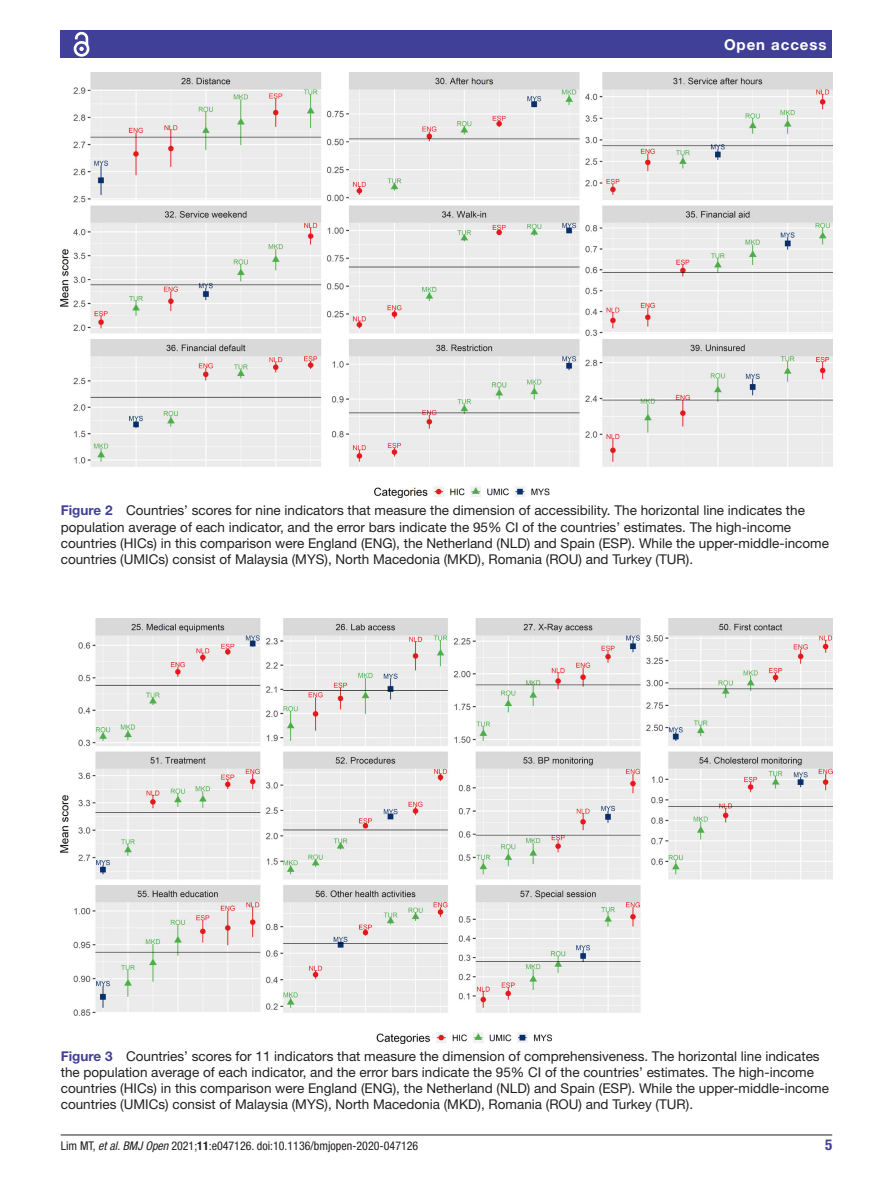
<style>
.page{position:relative;width:893px;height:1191px;background:#fff}
.page>*{position:absolute;margin:0;border:0;box-sizing:border-box;transform-origin:0 0}
.t1{font:700 15px "Helvetica Neue LT Std";letter-spacing:.065em;color:#fff}
.t2{font:700 condensed 15px "Helvetica Neue LT Std";color:#414099}
.t3{font:13.5px/16.2px "Helvetica Neue LT Std";color:#231f20}
.t4{font:condensed 12px "Helvetica Neue LT Std";color:#231f20}
.s1{font-weight:700;color:#414099}
.s2{font-style:italic}
.s3{font-weight:700}
</style>
<div class="page">
<hr style="left:61px;top:1134px;width:771px;height:1px;background:#231f20">
<div style="left:61px;top:31px;width:771px;height:27px;background:#414099"></div>
<svg style="left:73px;top:31px;width:17px;height:26px"></svg>
<img style="left:61px;top:73px;width:771px;height:425px">
<img style="left:61px;top:618px;width:771px;height:425px">
<p class="t1" style="left:724px;top:35px;width:104px">Open access</p>
<p class="t3" style="left:61px;top:502px;width:770px"><span class="s1">Figure 2</span> Countries’ scores for nine indicators that measure the dimension of accessibility. The horizontal line indicates the population average of each indicator, and the error bars indicate the 95% CI of the countries’ estimates. The high-income countries (HICs) in this comparison were England (ENG), the Netherland (NLD) and Spain (ESP). While the upper-middle-income countries (UMICs) consist of Malaysia (MYS), North Macedonia (MKD), Romania (ROU) and Turkey (TUR).</p>
<p class="t3" style="left:61px;top:1047px;width:770px"><span class="s1">Figure 3</span> Countries’ scores for 11 indicators that measure the dimension of comprehensiveness. The horizontal line indicates the population average of each indicator, and the error bars indicate the 95% CI of the countries’ estimates. The high-income countries (HICs) in this comparison were England (ENG), the Netherland (NLD) and Spain (ESP). While the upper-middle-income countries (UMICs) consist of Malaysia (MYS), North Macedonia (MKD), Romania (ROU) and Turkey (TUR).</p>
<p class="t4" style="left:61px;top:1138px;width:359px">Lim MT, <span class="s2">et al</span>. <span class="s2">BMJ Open</span> 2021;<span class="s3">11</span>:e047126. doi:10.1136/bmjopen-2020-047126</p>
<p class="t2" style="left:825px;top:1135px;width:9px">5</p>
</div>
